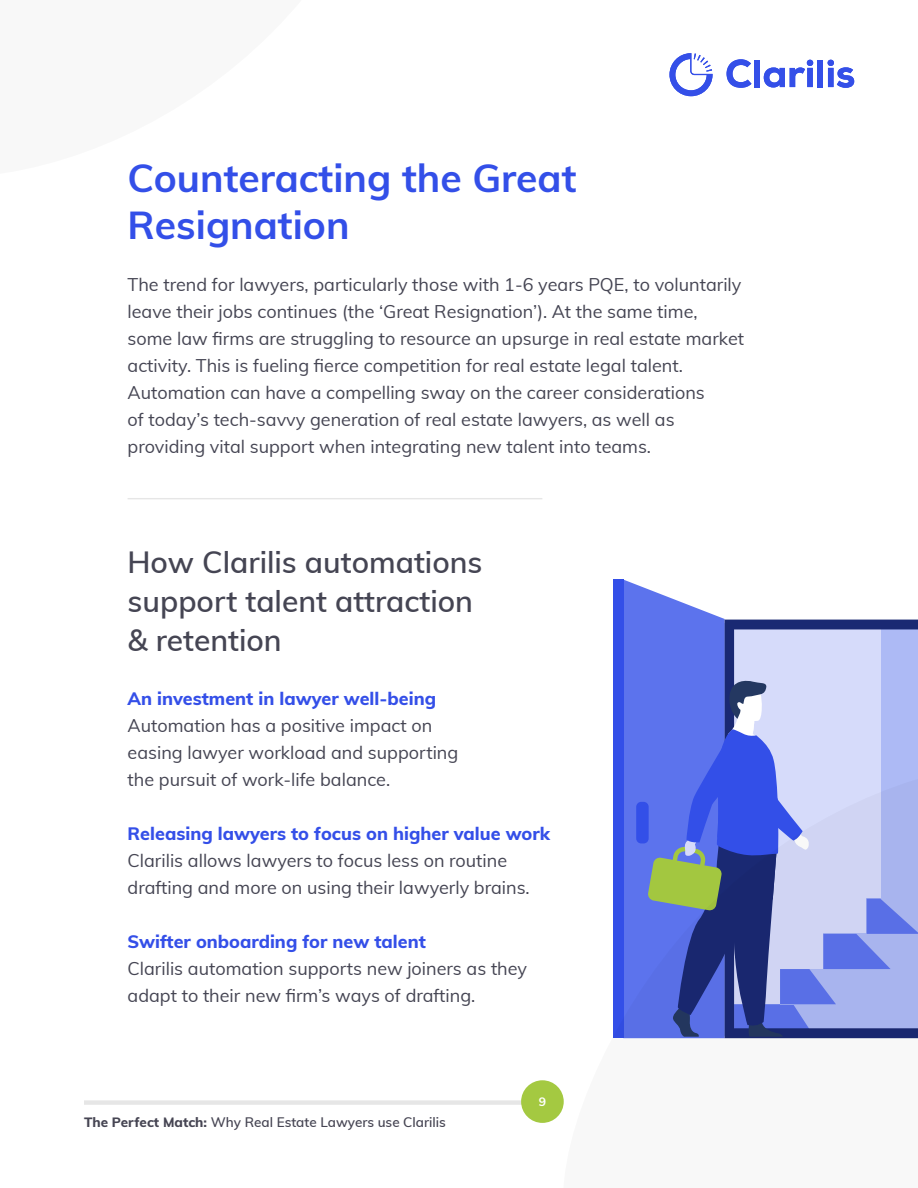
<style>
.page{position:relative;width:918px;height:1188px;background:#fff}
.page>*{position:absolute;margin:0;border:0;box-sizing:border-box;transform-origin:0 0}
.t1{font:700 39px/46.5px "Muli";color:#334fe8}
.t2{font:600 30px/39px "Muli";color:#454553}
.t3{font:18px/27px "Muli";color:#454553}
.t4{font:800 18px "Muli";color:#344fe8}
.t5{font:600 13.5px "Muli";color:#464553}
.t6{font:700 12.15px "Muli";color:#fff}
.s1{font-weight:800}
</style>
<div class="page">
<svg style="left:727px;top:59px;width:24px;height:29px"></svg>
<div style="left:755px;top:60px;width:5px;height:27px;background:#344fe8"></div>
<svg style="left:764px;top:59px;width:49px;height:29px"></svg>
<div style="left:818px;top:60px;width:5px;height:27px;background:#344fe8"></div>
<svg style="left:828px;top:59px;width:26px;height:29px"></svg>
<svg style="left:669px;top:53px;width:44px;height:43px"></svg>
<svg style="left:623px;top:580px;width:102px;height:180px;fill:#5c73ed"></svg>
<div style="left:613px;top:580px;width:10px;height:458px;background:#334fe8"></div>
<svg style="left:725px;top:620px;width:193px;height:59px;background:#a9b2de"></svg>
<svg style="left:648px;top:679px;width:270px;height:81px;background:#9daaed"></svg>
<div style="left:84px;top:1100px;width:458px;height:5px;background:#e6e6e6"></div>
<div style="left:521px;top:1080px;width:43px;height:43px;background:#a4c941;border-radius:50%"></div>
<hr style="left:128px;top:498px;width:414px;height:1px;background:#000">
<svg style="left:556px;top:760px;width:362px;height:358px"></svg>
<h1 class="t1" style="left:128px;top:153px;width:450px">Counteracting the Great<br>Resignation</h1>
<p class="t3" style="left:128px;top:270px;width:618px">The trend for lawyers, particularly those with 1-6 years PQE, to voluntarily leave their jobs continues (the ‘Great Resignation’). At the same time, some law firms are struggling to resource an upsurge in real estate market activity. This is fueling fierce competition for real estate legal talent.<br>Automation can have a compelling sway on the career considerations<br>of today’s tech-savvy generation of real estate lawyers, as well as providing vital support when integrating new talent into teams.</p>
<h2 class="t2" style="left:128px;top:541px;width:356px">How Clarilis automations support talent attraction &amp; retention</h2>
<p class="t4" style="left:128px;top:685px;width:310px">An investment in lawyer well-being</p>
<p class="t3" style="left:128px;top:711px;width:332px">Automation has a positive impact on easing lawyer workload and supporting the pursuit of work-life balance.</p>
<p class="t4" style="left:128px;top:820px;width:424px">Releasing lawyers to focus on higher value work</p>
<p class="t3" style="left:128px;top:846px;width:404px">Clarilis allows lawyers to focus less on routine drafting and more on using their lawyerly brains.</p>
<p class="t4" style="left:128px;top:928px;width:300px">Swifter onboarding for new talent</p>
<p class="t3" style="left:128px;top:954px;width:401px">Clarilis automation supports new joiners as they adapt to their new firm’s ways of drafting.</p>
<p class="t5" style="left:84px;top:1112px;width:363px"><span class="s1">The Perfect Match:</span> Why Real Estate Lawyers use Clarilis</p>
<p class="t6" style="left:539px;top:1093px;width:9px">9</p>
</div>
